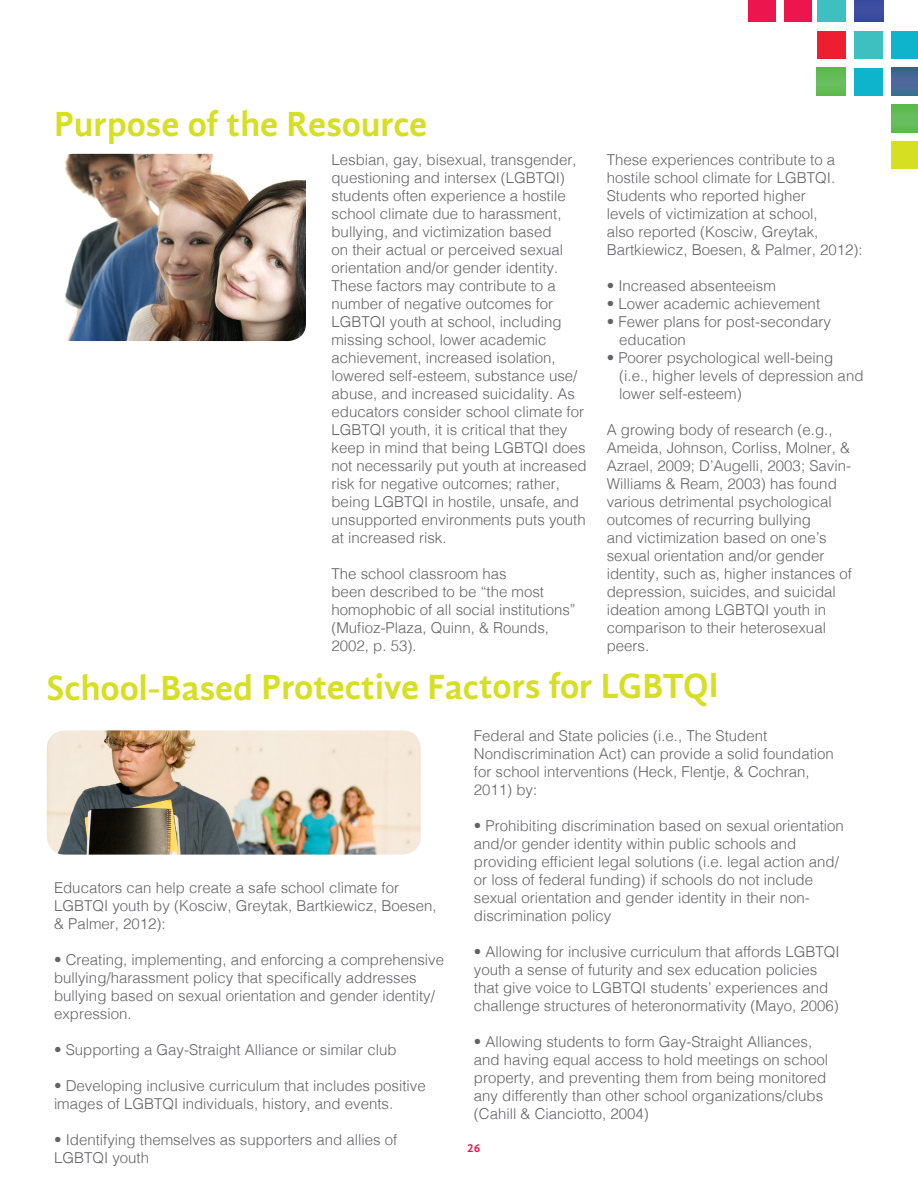
<style>
.page{position:relative;width:918px;height:1188px;background:#fff}
.page>*{position:absolute;margin:0;border:0;box-sizing:border-box;transform-origin:0 0}
.Smaller_headline__in{font:700 36px "Gandhi Sans";letter-spacing:-.005em;color:#d6df21}
.Body{font:300 15px/18px "Helvetica";color:#636366}
.Smaller_headline__in-2{font:700 12px "Gandhi Sans";color:#ed154e}
</style>
<div class="page">
<img style="left:64px;top:154px;width:242px;height:187px">
<img style="left:47px;top:730px;width:374px;height:125px">
<div style="left:748px;top:0;width:27px;height:22px;background:#ed154e"></div>
<div style="left:784px;top:0;width:27px;height:22px;background:#ed154e"></div>
<div style="left:854px;top:0;width:29px;height:22px;background:#3c4ca0"></div>
<div style="left:817px;top:0;width:29px;height:22px;background:#3dc0bf"></div>
<div style="left:892px;top:31px;width:26px;height:28px;background:#0db4cc"></div>
<div style="left:854px;top:31px;width:29px;height:28px;background:#3dc0bf"></div>
<div style="left:817px;top:31px;width:29px;height:28px;background:#ee1e31"></div>
<svg style="left:892px;top:68px;width:26px;height:28px"></svg>
<div style="left:855px;top:68px;width:28px;height:28px;background:#0db4cc"></div>
<div style="left:817px;top:68px;width:29px;height:28px;background:#64bd56"></div>
<div style="left:892px;top:104px;width:26px;height:28px;background:linear-gradient(to right,#62bd56,#62bd56)"></div>
<div style="left:892px;top:141px;width:26px;height:28px;background:#d6df21"></div>
<p class="Smaller_headline__in" style="left:54px;top:103px;width:375px">Purpose of the Resource</p>
<p class="Body" style="left:332px;top:149px;width:257px">Lesbian, gay, bisexual, transgender, questioning and intersex (LGBTQI) students often experience a hostile school climate due to harassment, bullying, and victimization based<br>on their actual or perceived sexual orientation and/or gender identity.<br>These factors may contribute to a number of negative outcomes for LGBTQI youth at school, including missing school, lower academic achievement, increased isolation, lowered self-esteem, substance use/ abuse, and increased suicidality. As educators consider school climate for LGBTQI youth, it is critical that they keep in mind that being LGBTQI does not necessarily put youth at increased risk for negative outcomes; rather, being LGBTQI in hostile, unsafe, and unsupported environments puts youth at increased risk.</p>
<p class="Body" style="left:332px;top:563px;width:246px">The school classroom has<br>been described to be “the most homophobic of all social institutions” (Mufioz-Plaza, Quinn, &amp; Rounds,<br>2002, p. 53).</p>
<p class="Body" style="left:607px;top:149px;width:257px">These experiences contribute to a hostile school climate for LGBTQI.<br>Students who reported higher<br>levels of victimization at school,<br>also reported (Kosciw, Greytak, Bartkiewicz, Boesen, &amp; Palmer, 2012):</p>
<p class="Body" style="left:607px;top:275px;width:171px">• Increased absenteeism</p>
<p class="Body" style="left:607px;top:293px;width:215px">• Lower academic achievement</p>
<p class="Body" style="left:607px;top:311px;width:226px">• Fewer plans for post-secondary</p>
<p class="Body" style="left:619px;top:329px;width:68px">education</p>
<p class="Body" style="left:619px;top:347px;width:246px;text-indent:-13px">• Poorer psychological well-being (i.e., higher levels of depression and lower self-esteem)</p>
<p class="Body" style="left:607px;top:419px;width:247px">A growing body of research (e.g.,<br>Ameida, Johnson, Corliss, Molner, &amp;<br>Azrael, 2009; D’Augelli, 2003; Savin-<br>Williams &amp; Ream, 2003) has found various detrimental psychological outcomes of recurring bullying<br>and victimization based on one’s sexual orientation and/or gender identity, such as, higher instances of depression, suicides, and suicidal ideation among LGBTQI youth in comparison to their heterosexual peers.</p>
<p class="Smaller_headline__in" style="left:47px;top:666px;width:673px">School-Based Protective Factors for LGBTQI</p>
<p class="Body" style="left:474px;top:726px;width:362px">Federal and State policies (i.e., The Student Nondiscrimination Act) can provide a solid foundation for school interventions (Heck, Flentje, &amp; Cochran, 2011) by:</p>
<p class="Body" style="left:474px;top:816px;width:372px">• Prohibiting discrimination based on sexual orientation and/or gender identity within public schools and providing efficient legal solutions (i.e. legal action and/ or loss of federal funding) if schools do not include sexual orientation and gender identity in their non&shy;discrimination policy</p>
<p class="Body" style="left:474px;top:942px;width:367px">• Allowing for inclusive curriculum that affords LGBTQI youth a sense of futurity and sex education policies that give voice to LGBTQI students’ experiences and challenge structures of heteronormativity (Mayo, 2006)</p>
<p class="Body" style="left:474px;top:1032px;width:356px">• Allowing students to form Gay-Straight Alliances, and having equal access to hold meetings on school property, and preventing them from being monitored any differently than other school organizations/clubs (Cahill &amp; Cianciotto, 2004)</p>
<p class="Body" style="left:54px;top:877px;width:384px">Educators can help create a safe school climate for<br>LGBTQI youth by (Kosciw, Greytak, Bartkiewicz, Boesen, &amp; Palmer, 2012):</p>
<p class="Body" style="left:54px;top:949px;width:392px">• Creating, implementing, and enforcing a comprehensive bullying/harassment policy that specifically addresses bullying based on sexual orientation and gender identity/ expression.</p>
<p class="Body" style="left:54px;top:1039px;width:344px">• Supporting a Gay-Straight Alliance or similar club</p>
<p class="Body" style="left:54px;top:1075px;width:373px">• Developing inclusive curriculum that includes positive images of LGBTQI individuals, history, and events.</p>
<p class="Body" style="left:54px;top:1129px;width:345px">• Identifying themselves as supporters and allies of<br>LGBTQI youth</p>
<p class="Smaller_headline__in-2" style="left:467px;top:1141px;width:15px">26</p>
</div>
